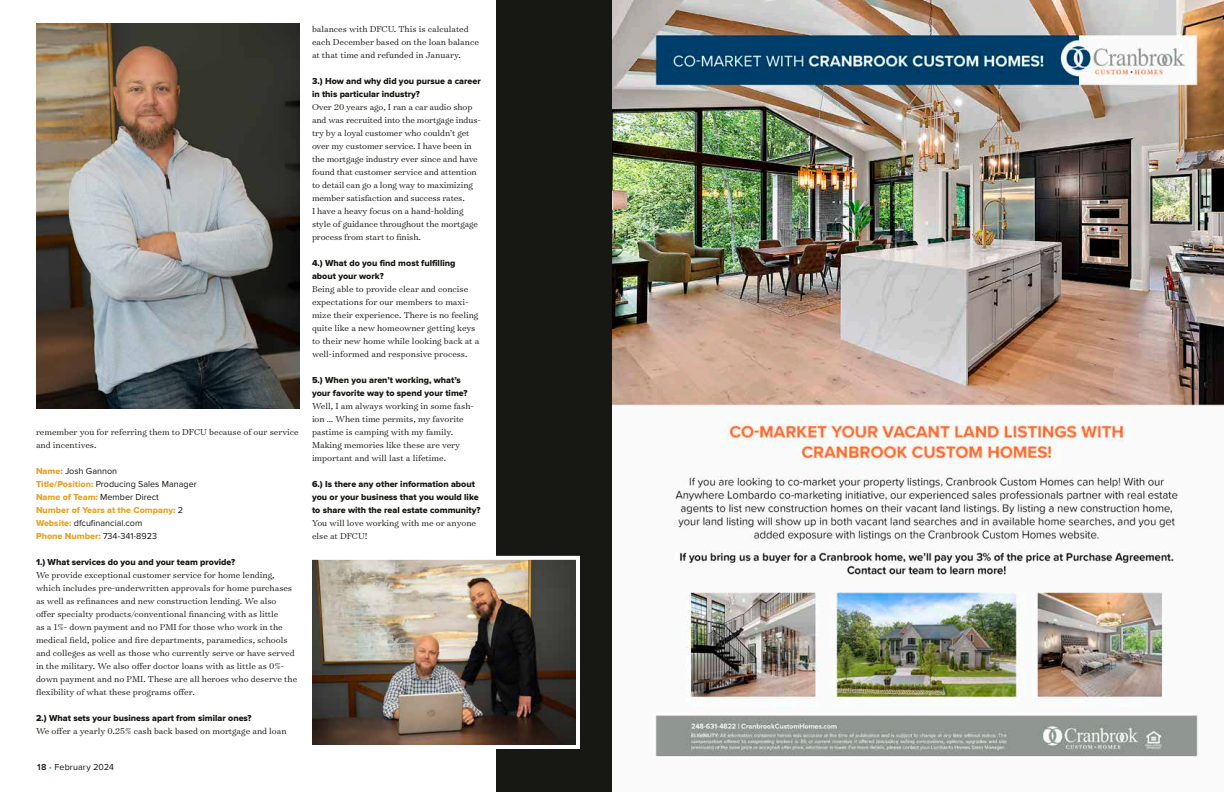
<style>
.page{position:relative;width:1224px;height:792px;background:#fff}
.page>*{position:absolute;margin:0;border:0;box-sizing:border-box;transform-origin:0 0}
.t1{font:300 9.8px/13px "Surveyor Text";color:#171713}
.t2{font:9px/13px "Proxima Nova Extrabld";color:#171713}
.t3{font:9px/13px "Proxima Nova";color:#171713}
.t4{font:9px "Proxima Nova Extrabld";color:#e9a225}
.s1{font-family:"Proxima Nova Extrabld";color:#e9a225}
.s2{font-family:"Proxima Nova";color:#171713}
.s3{font-weight:600}
.s4{color:#31a5d9}
</style>
<div class="page">
<img style="left:612px;top:0;width:612px;height:759px">
<div style="left:497px;top:0;width:115px;height:792px;background:#171713"></div>
<img style="left:36px;top:24px;width:264px;height:385px">
<img style="left:312px;top:554px;width:268px;height:197px">
<p class="t1" style="left:36px;top:425px;width:264px">remember you for referring them to DFCU because of our service and incentives.</p>
<p class="t3" style="left:36px;top:464px;width:162px"><span class="s1">Name:</span> Josh Gannon<br><span class="s1">Title/Position:</span> Producing Sales Manager<br><span class="s1">Name of Team:</span> Member Direct</p>
<p class="t4" style="left:36px;top:505px;width:148px">Number of Years at the Company: <span class="s2">2</span></p>
<p class="t3" style="left:36px;top:516px;width:108px"><span class="s1">Website:</span> dfcufinancial.com</p>
<p class="t4" style="left:36px;top:531px;width:123px">Phone Number: <span class="s2">734-341-8923</span></p>
<p class="t2" style="left:36px;top:555px;width:201px">1.) What services do you and your team provide?</p>
<p class="t1" style="left:36px;top:568px;width:263px">We provide exceptional customer service for home lending, which includes pre-underwritten approvals for home purchases as well as refinances and new construction lending. We also offer specialty products/conventional financing with as little<br>as a 1%- down payment and no PMI for those who work in the medical field, police and fire departments, paramedics, schools and colleges as well as those who currently serve or have served in the military. We also offer doctor loans with as little as 0%- down payment and no PMI. These are all heroes who deserve the flexibility of what these programs offer.</p>
<p class="t2" style="left:36px;top:712px;width:217px">2.) What sets your business apart from similar ones?</p>
<p class="t1" style="left:36px;top:724px;width:252px">We offer a yearly 0.25% cash back based on mortgage and loan</p>
<p class="t3" style="left:36px;top:761px;width:80px"><span class="s3">18</span> <span class="s4">•</span> February 2024</p>
<p class="t1" style="left:312px;top:22px;width:168px">balances with DFCU. This is calculated each December based on the loan balance at that time and refunded in January.</p>
<p class="t2" style="left:312px;top:75px;width:170px">3.) How and why did you pursue a career in this particular industry?</p>
<p class="t1" style="left:312px;top:100px;width:170px">Over 20 years ago, I ran a car audio shop and was recruited into the mortgage indus&shy;try by a loyal customer who couldn’t get over my customer service. I have been in the mortgage industry ever since and have found that customer service and attention to detail can go a long way to maximizing member satisfaction and success rates.<br>I have a heavy focus on a hand-holding style of guidance throughout the mortgage process from start to finish.</p>
<p class="t2" style="left:312px;top:257px;width:145px">4.) What do you find most fulfilling about your work?</p>
<p class="t1" style="left:312px;top:282px;width:169px">Being able to provide clear and concise expectations for our members to maxi&shy;mize their experience. There is no feeling quite like a new homeowner getting keys to their new home while looking back at a well-informed and responsive process.</p>
<p class="t2" style="left:312px;top:374px;width:157px">5.) When you aren’t working, what’s your favorite way to spend your time?</p>
<p class="t1" style="left:312px;top:399px;width:163px">Well, I am always working in some fash&shy;ion … When time permits, my favorite pastime is camping with my family.<br>Making memories like these are very important and will last a lifetime.</p>
<p class="t2" style="left:312px;top:478px;width:170px">6.) Is there any other information about you or your business that you would like to share with the real estate community?</p>
<p class="t1" style="left:312px;top:516px;width:166px">You will love working with me or anyone else at DFCU!</p>
</div>
